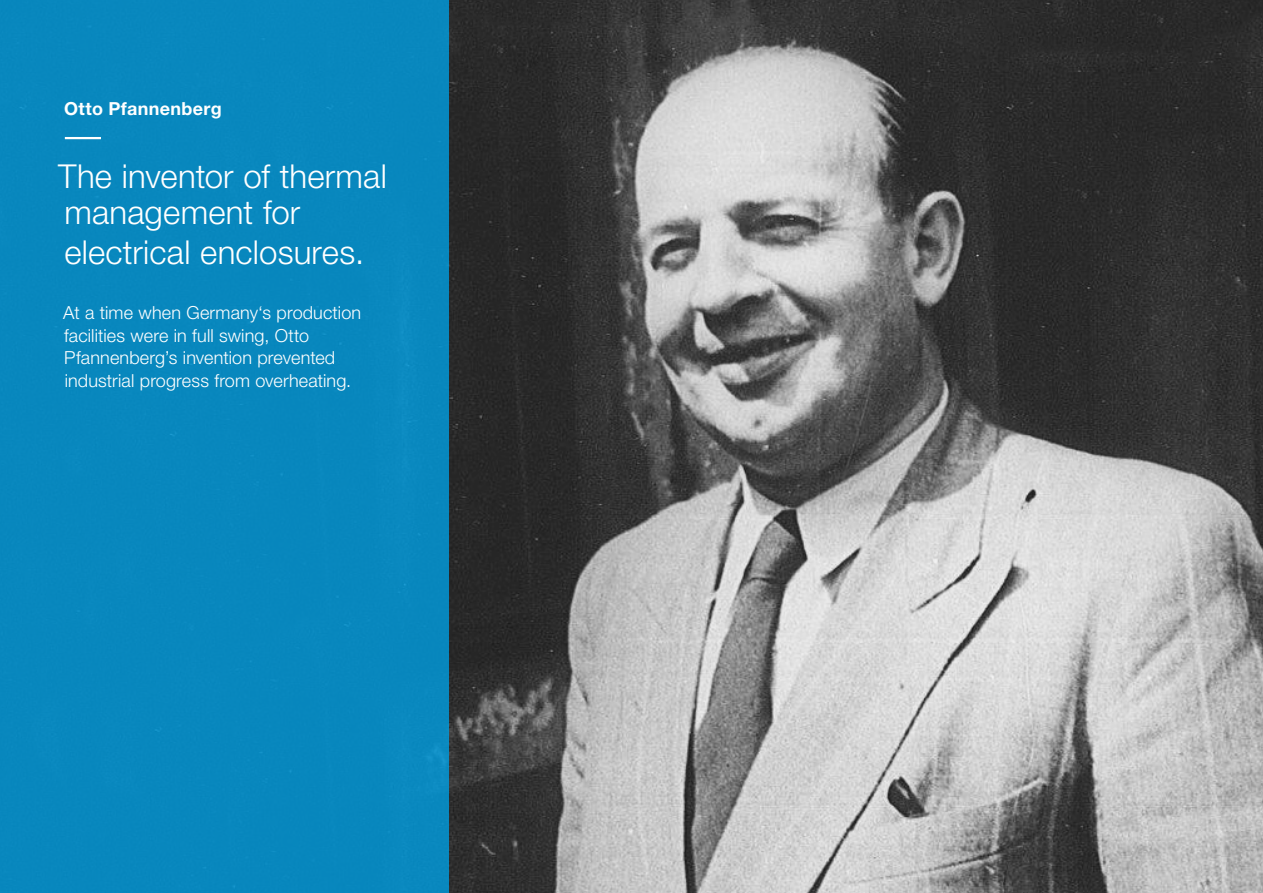
<style>
.page{position:relative;width:1263px;height:893px;background:#fff}
.page>*{position:absolute;margin:0;border:0;box-sizing:border-box;transform-origin:0 0}
.t1{font:300 33px/36px "Helvetica Neue LTW1 G";letter-spacing:.005em;color:#fff}
.t2{font:300 18px/22.5px "Helvetica Neue LTW1 G";letter-spacing:.01em;color:#fff}
.t3{font:700 18px "Helvetica Neue LTW1 G";letter-spacing:.02em;color:#fff}
</style>
<div class="page">
<img style="left:449px;top:0;width:814px;height:893px">
<div style="left:0;top:0;width:449px;height:893px;background:#0887be"></div>
<hr style="left:65px;top:137px;width:36px;height:2px;background:#fff">
<p class="t3" style="left:64px;top:97px;width:159px">Otto Pfannenberg</p>
<h1 class="t1" style="left:58px;top:158px;width:330px">The inventor of thermal management for</h1>
<h1 class="t1" style="left:64px;top:234px;width:301px">electrical enclosures.</h1>
<p class="t2" style="left:63px;top:302px;width:299px">At a time when Germany‘s production facilities were in full swing, Otto Pfannenberg’s invention prevented industrial progress from overheating.</p>
</div>
